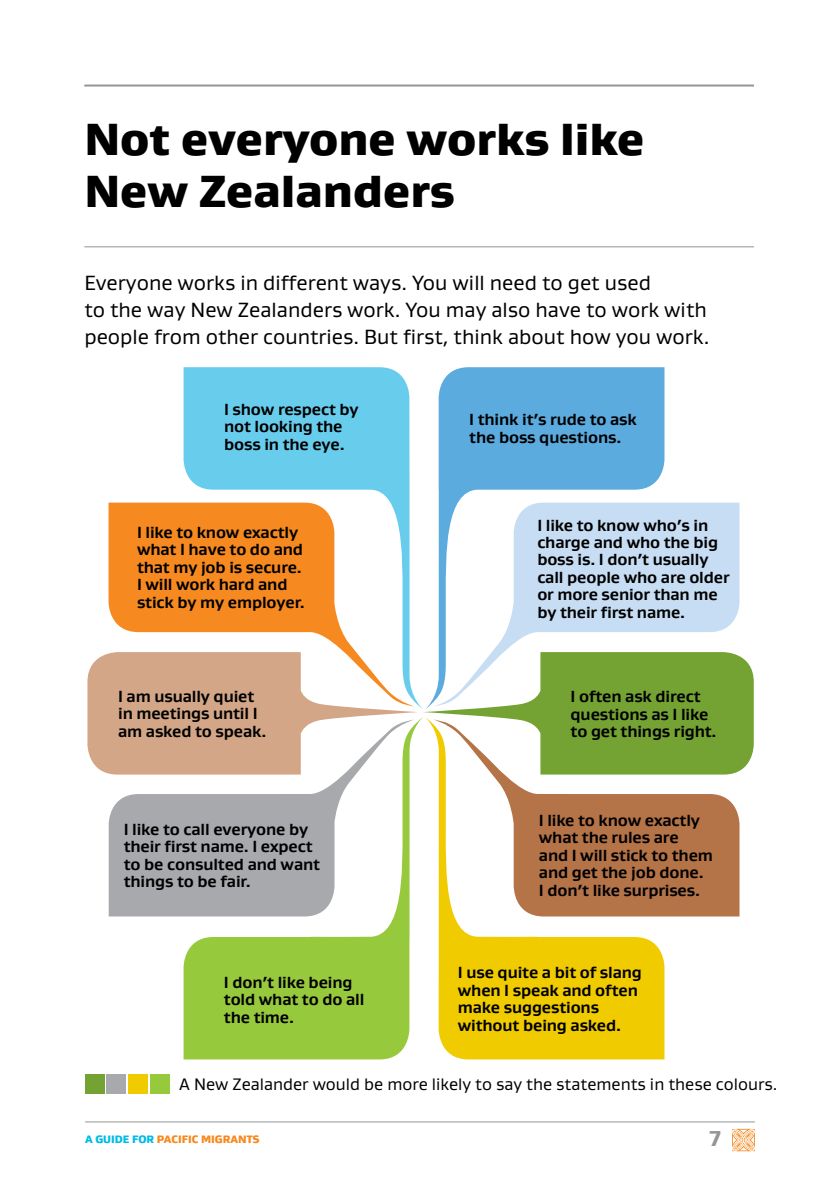
<style>
.page{position:relative;width:840px;height:1191px;background:#fff}
.page>*{position:absolute;margin:0;border:0;box-sizing:border-box;transform-origin:0 0}
.t1{font:900 46px/52px "Gustan";color:#000}
.t2{font:800 22px "Gustan";color:#939598}
.t3{font:21px/27px "Gustan";color:#000}
.t4{font:17px "Gustan";color:#000}
.t5{font:700 16.4px/17.4px "Gustan";letter-spacing:-.01em;color:#000}
.t6{font:900 11px "Gustan";color:#f6891f}
.s1{color:#00bce7}
</style>
<div class="page">
<hr style="left:85px;top:1121px;width:669px;height:1px;background:#939598">
<svg style="left:732px;top:1128px;width:22px;height:23px"></svg>
<svg style="left:183px;top:367px;width:240px;height:342px;fill:#68cded"></svg>
<svg style="left:183px;top:717px;width:240px;height:342px;fill:#97c93d"></svg>
<svg style="left:438px;top:367px;width:226px;height:135px;background:#6bb3e2"></svg>
<svg style="left:438px;top:916px;width:226px;height:143px;background:#f2d225"></svg>
<svg style="left:87px;top:652px;width:331px;height:122px;fill:#d2a686"></svg>
<svg style="left:424px;top:656px;width:329px;height:115px;fill:#74a333"></svg>
<svg style="left:108px;top:502px;width:306px;height:204px"></svg>
<svg style="left:433px;top:719px;width:306px;height:197px"></svg>
<svg style="left:433px;top:502px;width:306px;height:204px;fill:#c7ddf3"></svg>
<svg style="left:109px;top:719px;width:305px;height:197px"></svg>
<hr style="left:84px;top:85px;width:669px;height:2px;background:#939598">
<hr style="left:84px;top:246px;width:669px;height:1px;background:#939598">
<div style="left:85px;top:1074px;width:19px;height:20px;background:#74a333"></div>
<div style="left:106px;top:1074px;width:20px;height:20px;background:#a7a9ac"></div>
<div style="left:128px;top:1074px;width:20px;height:20px;background:#f0cb00"></div>
<div style="left:150px;top:1074px;width:20px;height:20px;background:#97c93d"></div>
<h1 class="t1" style="left:84px;top:112px;width:561px">Not everyone works like<br>New Zealanders</h1>
<p class="t3" style="left:84px;top:269px;width:626px">Everyone works in different ways. You will need to get used<br>to the way New Zealanders work. You may also have to work with people from other countries. But first, think about how you work.</p>
<p class="t5" style="left:224px;top:400px;width:136px">I show respect by not looking the boss in the eye.</p>
<p class="t5" style="left:137px;top:523px;width:169px">I like to know exactly what I have to do and that my job is secure.<br>I will work hard and stick by my employer.</p>
<p class="t5" style="left:118px;top:687px;width:150px">I am usually quiet in meetings until I am asked to speak.</p>
<p class="t5" style="left:124px;top:820px;width:198px">I like to call everyone by their first name. I expect to be consulted and want things to be fair.</p>
<p class="t5" style="left:224px;top:973px;width:142px">I don’t like being told what to do all the time.</p>
<p class="t5" style="left:469px;top:410px;width:169px">I think it’s rude to ask the boss questions.</p>
<p class="t5" style="left:537px;top:516px;width:194px">I like to know who’s in charge and who the big boss is. I don’t usually call people who are older or more senior than me by their first name.</p>
<p class="t5" style="left:570px;top:687px;width:147px">I often ask direct questions as I like to get things right.</p>
<p class="t5" style="left:538px;top:811px;width:175px">I like to know exactly what the rules are<br>and I will stick to them and get the job done.<br>I don’t like surprises.</p>
<p class="t5" style="left:457px;top:963px;width:185px">I use quite a bit of slang when I speak and often make suggestions without being asked.</p>
<p class="t4" style="left:179px;top:1073px;width:599px">A New Zealander would be more likely to say the statements in these colours.</p>
<p class="t6" style="left:85px;top:1132px;width:176px"><span class="s1">A GUIDE FOR</span> PACIFIC MIGRANTS</p>
<h2 class="t2" style="left:709px;top:1123px;width:13px">7</h2>
</div>
